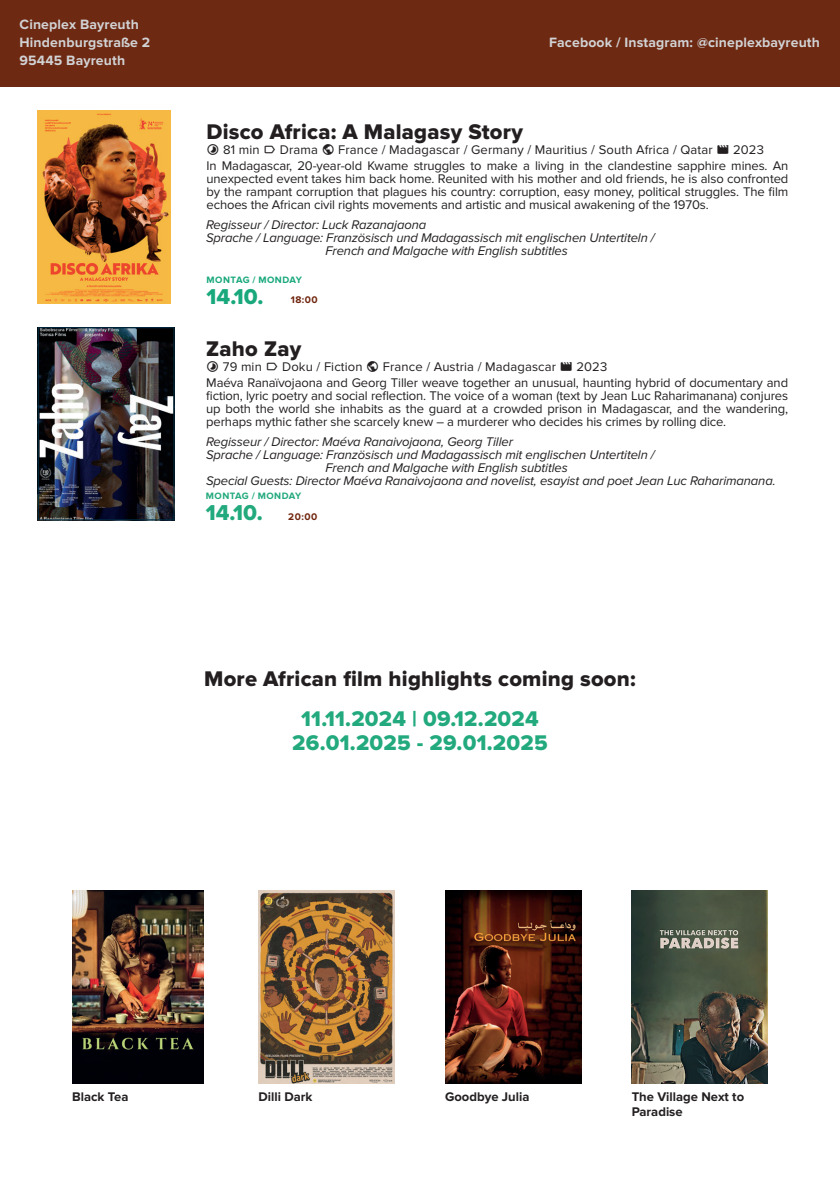
<style>
.page{position:relative;width:840px;height:1191px;background:#fff}
.page>*{position:absolute;margin:0;border:0;box-sizing:border-box;transform-origin:0 0}
.t1{font:22.4px "Proxima Nova Extrabld";color:#22a97d}
.t2{font:22.4px "Proxima Nova Extrabld";color:#19a87c}
.t3{font:22px "Proxima Nova Extrabld";letter-spacing:.01em;color:#231f20}
.t4{font:22px/24.8px "Proxima Nova Extrabld";letter-spacing:.01em;color:#22a97d;text-align:center}
.t5{font:700 14px/18px "Proxima Nova";letter-spacing:.01em;color:#d1d2d4}
.t6{font:13px/13px "Proxima Nova";letter-spacing:-.01em;color:#231f20}
.t7{font:italic 13px "Proxima Nova";letter-spacing:-.01em;color:#231f20}
.t8{font:13px "Proxima Nova";letter-spacing:.01em;color:#231f20}
.t9{font:700 13px/15.6px "Proxima Nova";color:#231f20}
.t10{font:700 10px "Proxima Nova";letter-spacing:.05em;color:#6f240d}
.t11{font:700 9.6px "Proxima Nova";letter-spacing:.05em;color:#22a97d}
.t12{font:700 9.6px "Proxima Nova";letter-spacing:.05em;color:#19a87c}
</style>
<div class="page">
<div style="left:0;top:0;width:839px;height:86px;background:#6e2912"></div>
<img style="left:40px;top:329px;width:132px;height:189px">
<div style="left:38px;top:327px;width:136px;height:193px;border:1px solid #002f49"></div>
<img style="left:38px;top:110px;width:132px;height:193px">
<img style="left:72px;top:891px;width:131px;height:192px">
<img style="left:258px;top:891px;width:136px;height:192px">
<img style="left:631px;top:891px;width:136px;height:192px">
<img style="left:445px;top:891px;width:136px;height:192px">
<p class="t5" style="left:20px;top:16px;width:132px">Cineplex Bayreuth<br>Hindenburgstraße 2<br>95445 Bayreuth</p>
<p class="t5" style="left:548px;top:34px;width:272px">Facebook / Instagram: @cineplexbayreuth</p>
<h2 class="t3" style="left:206px;top:119px;width:318px">Disco Africa: A Malagasy Story</h2>
<p class="t6" style="left:223px;top:144px;width:38px">81 min</p>
<p class="t6" style="left:280px;top:144px;width:40px">Drama</p>
<p class="t8" style="left:338px;top:142px;width:376px">France / Madagascar / Germany / Mauritius / South Africa / Qatar</p>
<p class="t6" style="left:206px;top:143px;width:583px;line-height:15.6px;text-indent:526px">2023<br>In Madagascar, 20-year-old Kwame struggles to make a living in the clandestine sapphire mines. An</p>
<p class="t6" style="left:206px;top:173px;width:583px;text-align:justify">unexpected event takes him back home. Reunited with his mother and old friends, he is also confronted by the rampant corruption that plagues his country: corruption, easy money, political struggles. The film echoes the African civil rights movements and artistic and musical awakening of the 1970s.</p>
<p class="t7" style="left:206px;top:217px;width:221px">Regisseur / Director: Luck Razanajaona</p>
<p class="t7" style="left:206px;top:230px;width:450px">Sprache / Language: Französisch und Madagassisch mit englischen Untertiteln /</p>
<p class="t7" style="left:325px;top:243px;width:243px">French and Malgache with English subtitles</p>
<p class="t12" style="left:206px;top:274px;width:97px">MONTAG / MONDAY</p>
<h1 class="t2" style="left:206px;top:283px;width:58px">14.10.</h1>
<p class="t10" style="left:290px;top:294px;width:29px">18:00</p>
<h2 class="t3" style="left:206px;top:335px;width:96px">Zaho Zay</h2>
<p class="t6" style="left:223px;top:361px;width:40px">79 min</p>
<p class="t8" style="left:282px;top:359px;width:82px">Doku / Fiction</p>
<p class="t8" style="left:382px;top:359px;width:175px">France / Austria / Madagascar</p>
<p class="t6" style="left:206px;top:360px;width:583px;line-height:15.6px;text-indent:370px">2023<br>Maéva Ranaïvojaona and Georg Tiller weave together an unusual, haunting hybrid of documentary and</p>
<p class="t6" style="left:206px;top:389px;width:583px;text-align:justify">fiction, lyric poetry and social reflection. The voice of a woman (text by Jean Luc Raharimanana) conjures up both the world she inhabits as the guard at a crowded prison in Madagascar, and the wandering, perhaps mythic father she scarcely knew – a murderer who decides his crimes by rolling dice.</p>
<p class="t7" style="left:206px;top:434px;width:308px">Regisseur / Director: Maéva Ranaivojaona, Georg Tiller</p>
<p class="t7" style="left:206px;top:447px;width:450px">Sprache / Language: Französisch und Madagassisch mit englischen Untertiteln /</p>
<p class="t7" style="left:325px;top:460px;width:243px">French and Malgache with English subtitles</p>
<p class="t7" style="left:206px;top:473px;width:570px">Special Guests: Director Maéva Ranaivojaona and novelist, esayist and poet Jean Luc Raharimanana.</p>
<p class="t11" style="left:206px;top:490px;width:97px">MONTAG / MONDAY</p>
<h1 class="t1" style="left:206px;top:500px;width:58px">14.10.</h1>
<p class="t10" style="left:288px;top:511px;width:31px">20:00</p>
<h2 class="t3" style="left:204px;top:666px;width:433px">More African film highlights coming soon:</h2>
<h2 class="t4" style="left:292px;top:707px;width:257px">11.11.2024 | 09.12.2024<br>26.01.2025 - 29.01.2025</h2>
<p class="t9" style="left:72px;top:1089px;width:58px">Black Tea</p>
<p class="t9" style="left:258px;top:1089px;width:55px">Dilli Dark</p>
<p class="t9" style="left:445px;top:1089px;width:86px">Goodbye Julia</p>
<p class="t9" style="left:631px;top:1089px;width:114px">The Village Next to<br>Paradise</p>
</div>
